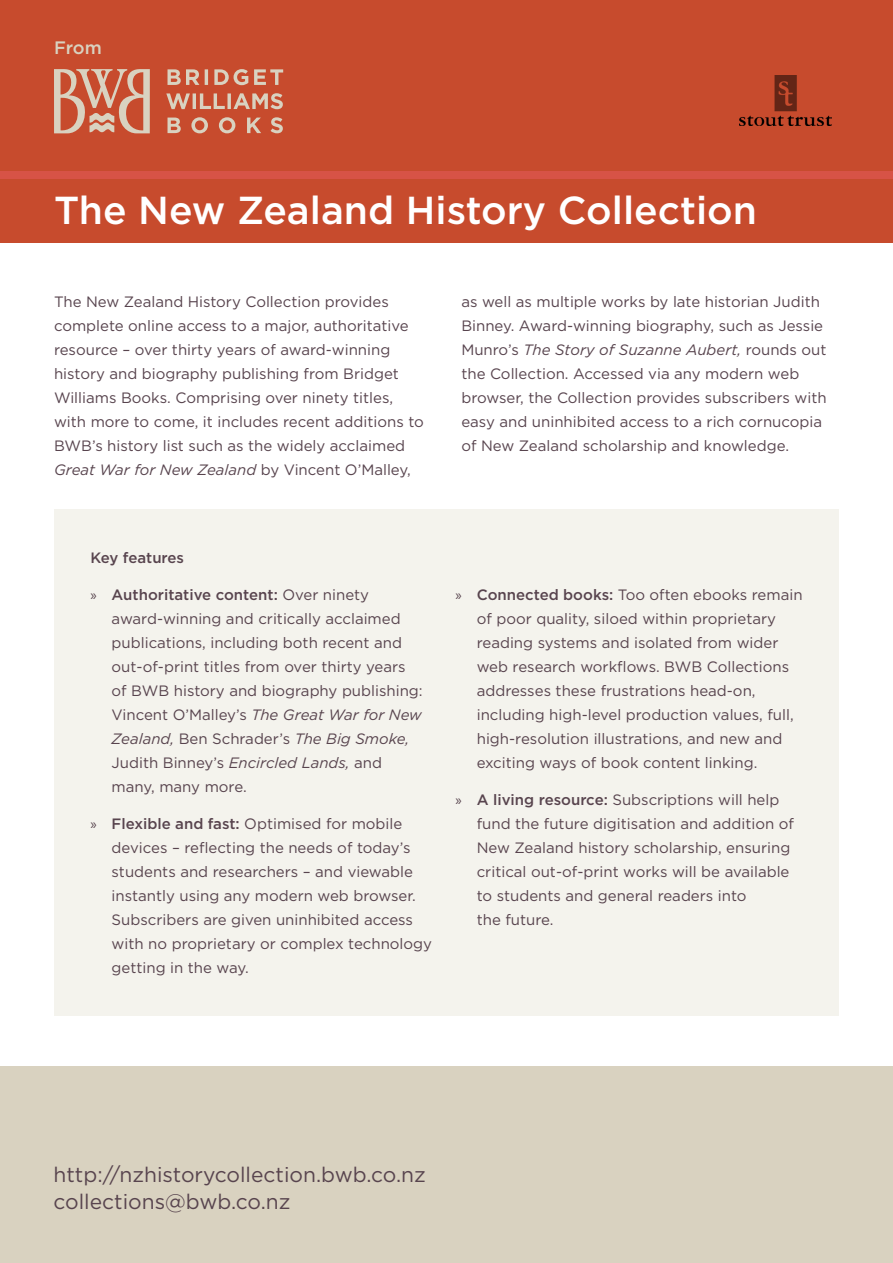
<style>
.page{position:relative;width:893px;height:1263px;background:#fff}
.page>*{position:absolute;margin:0;border:0;box-sizing:border-box;transform-origin:0 0}
.t1{font:500 39px "Gotham";color:#fff}
.t2{font:21px "Gotham";color:#58444e}
.t3{font:500 18px "Gotham";color:#d9d2c0}
.Body{font:15px/24px "Gotham";color:#58444e}
.Body-2{font:500 15px "Gotham";letter-spacing:-.005em;color:#58444e}
.s1{font-style:italic}
.s2{font-family:"Myriad Pro"}
.s3{font-weight:500}
</style>
<div class="page">
<div style="left:54px;top:509px;width:785px;height:506px;background:#f4f3ed"></div>
<div style="left:0;top:0;width:893px;height:171px;background:#c74b2d"></div>
<div style="left:0;top:171px;width:893px;height:9px;background:#d75346"></div>
<div style="left:0;top:179px;width:893px;height:64px;background:#c74b2d"></div>
<svg style="left:167px;top:117px;width:116px;height:16px"></svg>
<svg style="left:166px;top:93px;width:117px;height:16px"></svg>
<svg style="left:167px;top:69px;width:116px;height:16px"></svg>
<svg style="left:54px;top:69px;width:96px;height:64px"></svg>
<div style="left:0;top:1067px;width:893px;height:196px;background:#d9d2c0"></div>
<img style="left:739px;top:75px;width:93px;height:51px">
<p class="t3" style="left:54px;top:36px;width:49px">From</p>
<p class="t1" style="left:54px;top:184px;width:704px">The New Zealand History Collection</p>
<p class="Body" style="left:54px;top:289px;width:371px">The New Zealand History Collection provides complete online access to a major, authoritative resource – over thirty years of award-winning history and biography publishing from Bridget Williams Books. Comprising over ninety titles, with more to come, it includes recent additions to BWB’s history list such as the widely acclaimed <span class="s1">Great War for New Zealand</span> by Vincent O’Malley,</p>
<p class="Body" style="left:461px;top:289px;width:367px">as well as multiple works by late historian Judith Binney. Award-winning biography, such as Jessie Munro’s <span class="s1">The Story of Suzanne Aubert,</span> rounds out the Collection. Accessed via any modern web browser, the Collection provides subscribers with easy and uninhibited access to a rich cornucopia of New Zealand scholarship and knowledge.</p>
<p class="Body-2" style="left:90px;top:548px;width:95px">Key features</p>
<p class="Body" style="left:112px;top:583px;width:313px;text-indent:-21px"><span class="s2">»</span> <span class="s3">Authoritative content:</span> Over ninety award-winning and critically acclaimed publications, including both recent and out-of-print titles from over thirty years of BWB history and biography publishing:<br>Vincent O’Malley’s <span class="s1">The Great War for New Zealand,</span> Ben Schrader’s <span class="s1">The Big Smoke, </span>Judith Binney’s <span class="s1">Encircled Lands,</span> and many, many more.</p>
<p class="Body" style="left:112px;top:811px;width:322px;text-indent:-21px"><span class="s2">»</span> <span class="s3">Flexible and fast:</span> Optimised for mobile devices – reflecting the needs of today’s students and researchers – and viewable instantly using any modern web browser.<br>Subscribers are given uninhibited access with no proprietary or complex technology getting in the way.</p>
<p class="Body" style="left:477px;top:583px;width:327px;text-indent:-21px"><span class="s2">»</span> <span class="s3">Connected books:</span> Too often ebooks remain of poor quality, siloed within proprietary reading systems and isolated from wider web research workflows. BWB Collections addresses these frustrations head-on, including high-level production values, full, high-resolution illustrations, and new and exciting ways of book content linking.</p>
<p class="Body" style="left:477px;top:787px;width:319px;text-indent:-21px"><span class="s2">»</span> <span class="s3">A living resource:</span> Subscriptions will help fund the future digitisation and addition of New Zealand history scholarship, ensuring critical out-of-print works will be available to students and general readers into<br>the future.</p>
<p class="t2" style="left:54px;top:1161px;width:374px">http://nzhistorycollection.bwb.co.nz</p>
<p class="t2" style="left:54px;top:1188px;width:238px">collections@bwb.co.nz</p>
</div>
